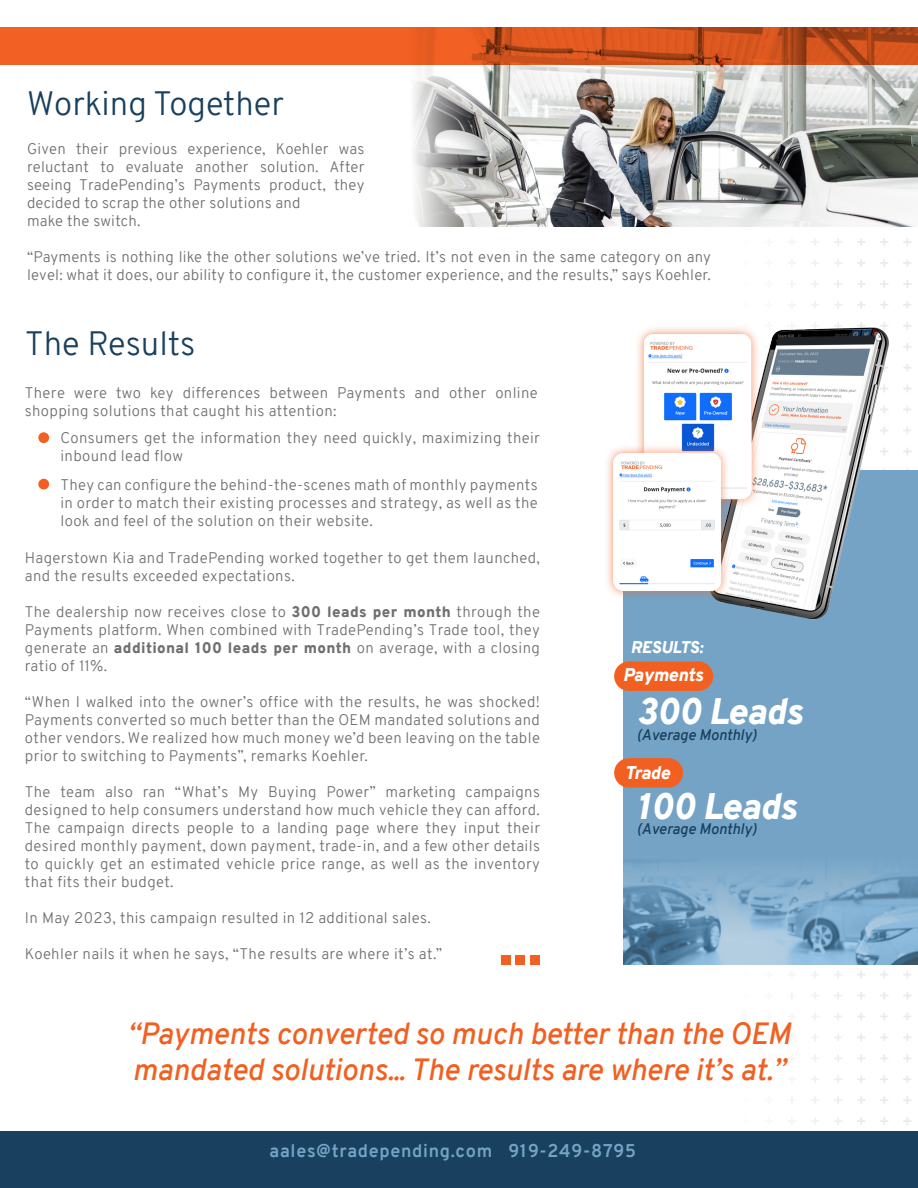
<style>
.page{position:relative;width:918px;height:1188px;background:#fff}
.page>*{position:absolute;margin:0;border:0;box-sizing:border-box;transform-origin:0 0}
.t1{font:italic 900 36px "Overpass";color:#fff}
.t2{font:300 33px "Overpass";color:#19405e}
.t3{font:italic 600 30px/36px "Overpass";color:#f26021}
.t4{font:700 18px "Overpass";letter-spacing:.04em;color:#74a3c5}
.t5{font:italic 900 18px "Overpass";color:#fff}
.t6{font:italic 900 16.5px "Overpass";letter-spacing:-.005em;color:#fff}
.t7{font:300 15px/18px "Overpass";letter-spacing:.025em;color:#6d6f71;text-align:justify}
.t8{font:italic 600 15px "Overpass";color:#19405e}
.s1{font-weight:900}
</style>
<div class="page">
<svg style="left:880px;top:1117px;width:8px;height:8px"></svg>
<svg style="left:880px;top:1096px;width:8px;height:8px"></svg>
<svg style="left:880px;top:1055px;width:8px;height:7px"></svg>
<svg style="left:880px;top:1034px;width:8px;height:7px"></svg>
<svg style="left:880px;top:1075px;width:8px;height:8px"></svg>
<svg style="left:880px;top:992px;width:8px;height:7px"></svg>
<svg style="left:880px;top:971px;width:8px;height:7px"></svg>
<svg style="left:880px;top:1013px;width:8px;height:7px"></svg>
<svg style="left:903px;top:1117px;width:8px;height:8px"></svg>
<svg style="left:903px;top:1096px;width:8px;height:8px"></svg>
<svg style="left:903px;top:1055px;width:8px;height:7px"></svg>
<svg style="left:903px;top:1034px;width:8px;height:7px"></svg>
<svg style="left:903px;top:1075px;width:8px;height:8px"></svg>
<svg style="left:903px;top:992px;width:8px;height:7px"></svg>
<svg style="left:903px;top:971px;width:8px;height:7px"></svg>
<svg style="left:903px;top:1013px;width:8px;height:7px"></svg>
<svg style="left:880px;top:301px;width:8px;height:8px"></svg>
<svg style="left:880px;top:280px;width:8px;height:8px"></svg>
<svg style="left:880px;top:238px;width:8px;height:8px"></svg>
<svg style="left:880px;top:259px;width:8px;height:8px"></svg>
<svg style="left:903px;top:427px;width:8px;height:7px"></svg>
<svg style="left:903px;top:406px;width:8px;height:7px"></svg>
<svg style="left:903px;top:448px;width:8px;height:7px"></svg>
<svg style="left:903px;top:364px;width:8px;height:7px"></svg>
<svg style="left:903px;top:343px;width:8px;height:8px"></svg>
<svg style="left:903px;top:385px;width:8px;height:7px"></svg>
<svg style="left:903px;top:301px;width:8px;height:8px"></svg>
<svg style="left:903px;top:280px;width:8px;height:8px"></svg>
<svg style="left:903px;top:322px;width:8px;height:8px"></svg>
<svg style="left:903px;top:238px;width:8px;height:8px"></svg>
<svg style="left:903px;top:259px;width:8px;height:8px"></svg>
<div style="left:623px;top:470px;width:295px;height:494px;background:#74a3c5"></div>
<div style="left:501px;top:955px;width:9px;height:9px;background:#f26023"></div>
<div style="left:516px;top:955px;width:9px;height:9px;background:#f26023"></div>
<div style="left:531px;top:955px;width:9px;height:9px;background:#f26023"></div>
<div style="left:0;top:1132px;width:918px;height:56px;background:#19405e"></div>
<div style="left:0;top:27px;width:918px;height:38px;background:#f26023"></div>
<img style="left:413px;top:27px;width:505px;height:200px">
<div style="left:38px;top:432px;width:11px;height:11px;background:#f26021;border-radius:50%"></div>
<div style="left:38px;top:479px;width:11px;height:11px;background:#f26021;border-radius:50%"></div>
<img style="left:607px;top:322px;width:282px;height:298px">
<div style="left:614px;top:661px;width:99px;height:30px;background:#f26021;border-radius:15px"></div>
<div style="left:614px;top:758px;width:69px;height:30px;background:#f26021;border-radius:15px"></div>
<img style="left:623px;top:867px;width:295px;height:97px">
<p class="t2" style="left:27px;top:80px;width:259px">Working Together</p>
<p class="t7" style="left:27px;top:140px;width:339px">Given their previous experience, Koehler was reluctant to evaluate another solution. After seeing TradePending’s Payments product, they decided to scrap the other solutions and</p>
<p class="t7" style="left:27px;top:212px;width:115px">make the switch.</p>
<p class="t7" style="left:27px;top:248px;width:686px">“Payments is nothing like the other solutions we’ve tried. It’s not even in the same category on any level: what it does, our ability to configure it, the customer experience, and the results,” says Koehler.</p>
<p class="t2" style="left:25px;top:320px;width:172px">The Results</p>
<p class="t7" style="left:25px;top:384px;width:515px">There were two key differences between Payments and other online shopping solutions that caught his attention:</p>
<p class="t7" style="left:60px;top:429px;width:481px">Consumers get the information they need quickly, maximizing their inbound lead flow</p>
<p class="t7" style="left:60px;top:476px;width:479px">They can configure the behind-the-scenes math of monthly payments in order to match their existing processes and strategy, as well as the look and feel of the solution on their website.</p>
<p class="t7" style="left:25px;top:549px;width:517px">Hagerstown Kia and TradePending worked together to get them launched, and the results exceeded expectations.</p>
<p class="t7" style="left:25px;top:603px;width:517px">The dealership now receives close to <span class="s1">300 leads per month</span> through the Payments platform. When combined with TradePending’s Trade tool, they generate an <span class="s1">additional 100 leads per month</span> on average, with a closing ratio of 11%.</p>
<p class="t7" style="left:25px;top:693px;width:517px">“When I walked into the owner’s office with the results, he was shocked!<br>Payments converted so much better than the OEM mandated solutions and other vendors. We realized how much money we’d been leaving on the table prior to switching to Payments”, remarks Koehler.</p>
<p class="t7" style="left:25px;top:783px;width:517px">The team also ran “What’s My Buying Power” marketing campaigns designed to help consumers understand how much vehicle they can afford.<br>The campaign directs people to a landing page where they input their desired monthly payment, down payment, trade-in, and a few other details to quickly get an estimated vehicle price range, as well as the inventory that fits their budget.</p>
<p class="t7" style="left:25px;top:909px;width:408px">In May 2023, this campaign resulted in 12 additional sales.</p>
<p class="t7" style="left:25px;top:945px;width:419px">Koehler nails it when he says, “The results are where it’s at.”</p>
<p class="t6" style="left:631px;top:635px;width:74px">RESULTS:</p>
<p class="t5" style="left:623px;top:662px;width:82px">Payments</p>
<p class="t1" style="left:637px;top:686px;width:167px">300 Leads</p>
<p class="t8" style="left:637px;top:724px;width:121px">(Average Monthly)</p>
<p class="t5" style="left:625px;top:760px;width:47px">Trade</p>
<p class="t1" style="left:637px;top:781px;width:161px">100 Leads</p>
<p class="t8" style="left:637px;top:818px;width:121px">(Average Monthly)</p>
<p class="t3" style="left:127px;top:1016px;width:665px">“Payments converted so much better than the OEM mandated solutions... The results are where it’s at.”</p>
<p class="t4" style="left:270px;top:1138px;width:368px">aales@tradepending.com 919-249-8795</p>
</div>
